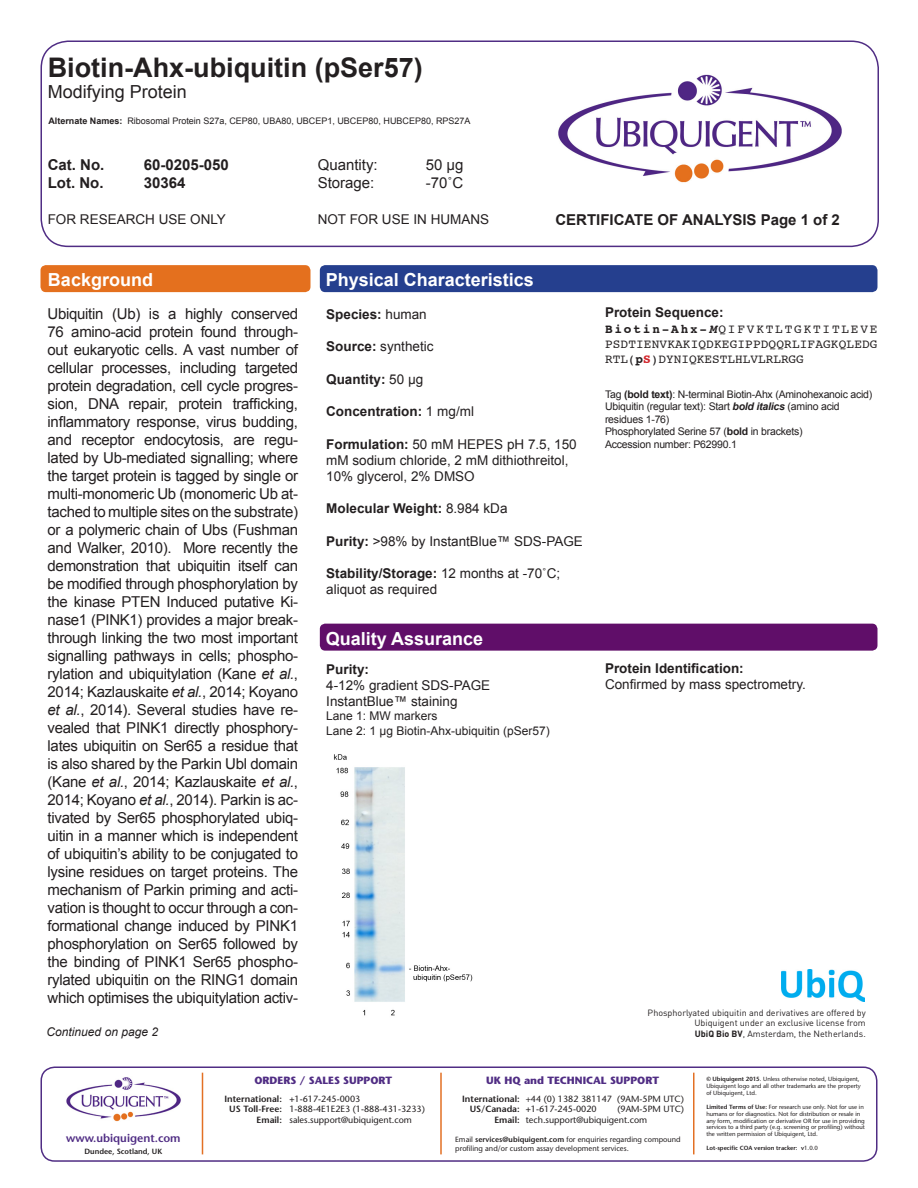
<style>
.page{position:relative;width:918px;height:1188px;background:#fff}
.page>*{position:absolute;margin:0;border:0;box-sizing:border-box;transform-origin:0 0}
.t1{font:700 27px "Arial";color:#231f20}
.t2{font:700 18px "Arial";color:#fff}
.t3{font:18px "Arial";color:#231f20}
.t4{font:15px/18px "Arial";letter-spacing:-.02em;color:#231f20;text-align:justify}
.t5{font:700 15px "Arial";color:#231f20}
.t6{font:15px "Arial";color:#231f20}
.t7{font:13.5px/16.2px "Arial";color:#231f20}
.t8{font:700 13.5px "Arial";color:#231f20}
.t9{font:12.75px/15.3px "Courier";letter-spacing:.005em;color:#231f20;text-align:justify}
.t10{font:12px/14.4px "Arial";color:#231f20}
.t11{font:italic 12px "Arial";color:#231f20}
.t12{font:600 11.4px "Stone Sans";color:#502d84}
.t13{font:10.5px/12.6px "Arial";letter-spacing:-.02em;color:#231f20}
.t14{font:700 10.5px "Stone Sans";color:#502d84}
.t15{font:9px/10.8px "Stone Sans";color:#231f20}
.t16{font:9px/10.8px "DINOT";color:#231f20;text-align:justify}
.t17{font:9px "Arial";color:#231f20}
.t18{font:600 9px "Stone Sans";color:#231f20}
.t19{font:7.5px/9px "Stone Sans";color:#231f20}
.t20{font:600 7.5px "Stone Sans";color:#231f20}
.t21{font:6px/6.9px "Stone Sans";color:#231f20}
.t22{font:600 6px "Stone Sans";color:#231f20}
.s1{font-weight:700}
.s2{font-style:italic}
.s3{font-weight:400}
.s4{font-weight:700;font-style:italic}
.s5{font-weight:700;color:#d1232a}
.s6{font-weight:600}
</style>
<div class="page">
<div style="left:40px;top:40px;width:839px;height:207px;border:2px solid #502d84;border-radius:27px"></div>
<img style="left:558px;top:74px;width:284px;height:109px">
<hr style="left:202px;top:1073px;width:1px;height:81px;background:#e37024">
<hr style="left:440px;top:1073px;width:2px;height:81px;background:#e37024">
<hr style="left:693px;top:1073px;width:1px;height:81px;background:#e37024">
<img style="left:66px;top:1077px;width:115px;height:44px">
<div style="left:40px;top:1066px;width:838px;height:96px;border:2px solid #502d84;border-radius:14px"></div>
<div style="left:40px;top:265px;width:270px;height:27px;background:#e4701e;border-radius:5px"></div>
<div style="left:320px;top:265px;width:557px;height:27px;background:#253f8e;border-radius:5px"></div>
<div style="left:320px;top:624px;width:557px;height:27px;background:#600e69;border-radius:5px"></div>
<img style="left:782px;top:970px;width:82px;height:31px">
<img style="left:334px;top:754px;width:139px;height:262px">
<p class="t1" style="left:48px;top:49px;width:377px">Biotin-Ahx-ubiquitin (pSer57)</p>
<p class="t3" style="left:48px;top:80px;width:141px">Modifying Protein</p>
<p class="t17" style="left:48px;top:115px;width:424px"><span class="s1">Alternate Names:</span> Ribosomal Protein S27a, CEP80, UBA80, UBCEP1, UBCEP80, HUBCEP80, RPS27A</p>
<p class="t5" style="left:48px;top:155px;width:58px">Cat. No.</p>
<p class="t5" style="left:144px;top:155px;width:87px">60-0205-050</p>
<p class="t6" style="left:318px;top:155px;width:62px">Quantity:</p>
<p class="t4" style="left:426px;top:156px;width:39px">50 µg</p>
<p class="t5" style="left:48px;top:173px;width:57px">Lot. No.</p>
<p class="t5" style="left:144px;top:173px;width:43px">30364</p>
<p class="t6" style="left:318px;top:173px;width:58px">Storage:</p>
<p class="t4" style="left:426px;top:174px;width:39px">-70˚C</p>
<p class="t7" style="left:48px;top:212px;width:180px">FOR RESEARCH USE ONLY</p>
<p class="t7" style="left:318px;top:212px;width:173px">NOT FOR USE IN HUMANS</p>
<p class="t2" style="left:48px;top:268px;width:107px">Background</p>
<p class="t2" style="left:326px;top:268px;width:210px">Physical Characteristics</p>
<p class="t5" style="left:555px;top:209px;width:286px">CERTIFICATE OF ANALYSIS Page 1 of 2</p>
<p class="t4" style="left:48px;top:305px;width:252px">Ubiquitin (Ub) is a highly conserved 76 amino-acid protein found through&shy;out eukaryotic cells. A vast number of cellular processes, including targeted protein degradation, cell cycle progres&shy;sion, DNA repair, protein trafficking, inflammatory response, virus budding, and receptor endocytosis, are regu&shy;lated by Ub-mediated signalling; where the target protein is tagged by single or multi-monomeric Ub (monomeric Ub at&shy;tached to multiple sites on the substrate) or a polymeric chain of Ubs (Fushman and Walker, 2010). More recently the demonstration that ubiquitin itself can be modified through phosphorylation by the kinase PTEN Induced putative Ki&shy;nase1 (PINK1) provides a major break&shy;through linking the two most important signalling pathways in cells; phospho&shy;rylation and ubiquitylation (Kane <span class="s2">et al.</span>, 2014; Kazlauskaite <span class="s2">et al.</span>, 2014; Koyano <span class="s2">et al.</span>, 2014). Several studies have re&shy;vealed that PINK1 directly phosphory&shy;lates ubiquitin on Ser65 a residue that is also shared by the Parkin Ubl domain (Kane <span class="s2">et al.</span>, 2014; Kazlauskaite <span class="s2">et al.</span>, 2014; Koyano <span class="s2">et al.</span>, 2014). Parkin is ac&shy;tivated by Ser65 phosphorylated ubiq&shy;uitin in a manner which is independent of ubiquitin’s ability to be conjugated to lysine residues on target proteins. The mechanism of Parkin priming and acti&shy;vation is thought to occur through a con&shy;formational change induced by PINK1 phosphorylation on Ser65 followed by the binding of PINK1 Ser65 phospho&shy;rylated ubiquitin on the RING1 domain which optimises the ubiquitylation activ-</p>
<p class="t11" style="left:47px;top:1024px;width:113px">Continued on page 2</p>
<p class="t8" style="left:326px;top:305px;width:102px">Species: <span class="s3">human</span></p>
<p class="t7" style="left:326px;top:339px;width:109px"><span class="s1">Source:</span> synthetic</p>
<p class="t8" style="left:326px;top:370px;width:99px">Quantity: <span class="s3">50 μg</span></p>
<p class="t8" style="left:326px;top:403px;width:149px">Concentration: <span class="s3">1 mg/ml</span></p>
<p class="t7" style="left:326px;top:436px;width:252px"><span class="s1">Formulation:</span> 50 mM HEPES pH 7.5, 150 mM sodium chloride, 2 mM dithiothreitol,<br>10% glycerol, 2% DMSO</p>
<p class="t8" style="left:326px;top:500px;width:183px">Molecular Weight: <span class="s3">8.984 kDa</span></p>
<p class="t7" style="left:326px;top:533px;width:258px"><span class="s1">Purity:</span> &gt;98% by InstantBlue™ SDS-PAGE</p>
<p class="t7" style="left:326px;top:566px;width:236px"><span class="s1">Stability/Storage:</span> 12 months at -70˚C; aliquot as required</p>
<p class="t2" style="left:326px;top:627px;width:159px">Quality Assurance</p>
<p class="t8" style="left:326px;top:660px;width:44px">Purity:</p>
<p class="t7" style="left:326px;top:677px;width:166px">4-12% gradient SDS-PAGE</p>
<p class="t7" style="left:326px;top:693px;width:133px">InstantBlue™ staining</p>
<p class="t10" style="left:326px;top:709px;width:225px">Lane 1: MW markers<br>Lane 2: 1 µg Biotin-Ahx-ubiquitin (pSer57)</p>
<p class="t8" style="left:605px;top:304px;width:120px">Protein Sequence:</p>
<p class="t9" style="left:605px;top:321px;width:274px"><span class="s1">Biotin-Ahx-</span><span class="s4">M</span>QIFVKTLTGKTITLEVE PSDTIENVKAKIQDKEGIPPDQQRLIFAGKQLEDG RTL(<span class="s1">p</span><span class="s5">S</span>)DYNIQKESTLHLVLRLRGG</p>
<p class="t13" style="left:605px;top:388px;width:269px">Tag <span class="s1">(bold text)</span>: N-terminal Biotin-Ahx (Aminohexanoic acid)</p>
<p class="t13" style="left:605px;top:400px;width:236px">Ubiquitin (regular text): Start <span class="s4">bold italics</span> (amino acid residues 1-76)</p>
<p class="t13" style="left:605px;top:426px;width:199px">Phosphorylated Serine 57 (<span class="s1">bold</span> in brackets)</p>
<p class="t13" style="left:605px;top:438px;width:133px">Accession number: P62990.1</p>
<p class="t8" style="left:605px;top:660px;width:140px">Protein Identification:</p>
<p class="t7" style="left:605px;top:677px;width:202px">Confirmed by mass spectrometry.</p>
<p class="t16" style="left:694px;top:1007px;width:173px;text-indent:-47px">Phosphorlyated ubiquitin and derivatives are offered by Ubiquigent under an exclusive license from <span class="s1">UbiQ Bio BV</span>, Amsterdam, the Netherlands.</p>
<p class="t12" style="left:66px;top:1131px;width:116px">www.ubiquigent.com</p>
<p class="t20" style="left:85px;top:1147px;width:79px">Dundee, Scotland, UK</p>
<p class="t14" style="left:254px;top:1074px;width:139px">ORDERS / SALES SUPPORT</p>
<p class="t18" style="left:224px;top:1093px;width:138px">International: +<span class="s3">1-617-245-0003</span></p>
<p class="t15" style="left:229px;top:1104px;width:197px"><span class="s6">US Toll-Free:</span> 1-888-4E1E2E3 (1-888-431-3233)</p>
<p class="t15" style="left:257px;top:1115px;width:157px"><span class="s6">Email:</span> sales.support@ubiquigent.com</p>
<p class="t14" style="left:486px;top:1074px;width:174px">UK HQ and TECHNICAL SUPPORT</p>
<p class="t15" style="left:470px;top:1093px;width:216px;text-indent:-8px"><span class="s6">International:</span> +44 (0) 1382 381147 (9AM-5PM UTC)<br><span class="s6">US/Canada: +</span>1-617-245-0020</p>
<p class="t15" style="left:494px;top:1104px;width:191px;text-indent:123px">(9AM-5PM UTC)<br><span class="s6">Email:</span> tech.support@ubiquigent.com</p>
<p class="t19" style="left:455px;top:1134px;width:227px">Email <span class="s6">services@ubiquigent.com</span> for enquiries regarding compound profiling and/or custom assay development services.</p>
<p class="t21" style="left:706px;top:1076px;width:156px"><span class="s6">© Ubiquigent 2015</span>. Unless otherwise noted, Ubiquigent,<br>Ubiquigent logo and all other trademarks are the property of Ubiquigent, Ltd.</p>
<p class="t21" style="left:706px;top:1103px;width:160px"><span class="s6">Limited Terms of Use:</span> For research use only. Not for use in humans or for diagnostics. Not for distribution or resale in any form, modification or derivative OR for use in providing services to a third party (e.g. screening or profiling) without the written permission of Ubiquigent, Ltd.</p>
<p class="t22" style="left:706px;top:1144px;width:113px">Lot-specific COA version tracker: v<span class="s3">1.0.0</span></p>
</div>
